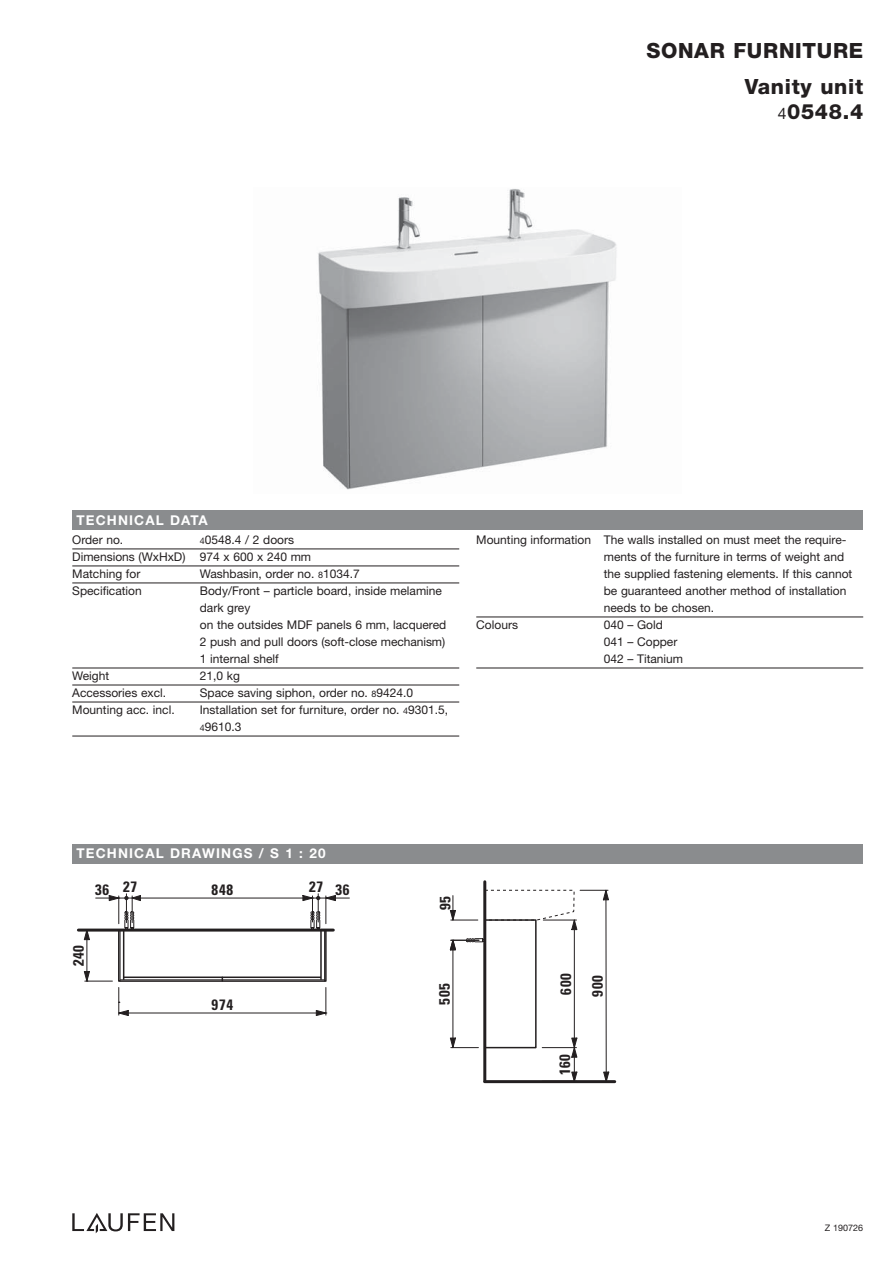
<style>
.page{position:relative;width:893px;height:1263px;background:#fff}
.page>*{position:absolute;margin:0;border:0;box-sizing:border-box;transform-origin:0 0}
.t1{font:800 21px/25.5px "Helvetica Neue";letter-spacing:.03em;color:#231f20;text-align:right}
.t2{font:700 condensed 15px "Univers";letter-spacing:.05em;color:#231f20}
.t3{font:700 13.5px "Helvetica Neue";letter-spacing:.085em;color:#fff}
.t4{font:12px/17px "Helvetica Neue";color:#231f20}
.t5{font:9px "Helvetica Neue";color:#231f20}
.s1{font-weight:400;font-size:15.75px}
.s2{font-size:9px}
</style>
<div class="page">
<svg style="left:72px;top:1213px;width:102px;height:20px"></svg>
<div style="left:72px;top:844px;width:791px;height:19px;background:#8a8c8e"></div>
<div style="left:72px;top:510px;width:791px;height:19px;background:#8a8c8e"></div>
<hr style="left:72px;top:549px;width:387px;height:1px;background:#231f20">
<hr style="left:72px;top:566px;width:387px;height:1px;background:#231f20">
<hr style="left:72px;top:583px;width:387px;height:1px;background:#231f20">
<hr style="left:72px;top:668px;width:387px;height:1px;background:#231f20">
<hr style="left:72px;top:685px;width:387px;height:1px;background:#231f20">
<hr style="left:72px;top:702px;width:387px;height:1px;background:#231f20">
<hr style="left:72px;top:736px;width:387px;height:1px;background:#231f20">
<hr style="left:476px;top:617px;width:387px;height:1px;background:#231f20">
<hr style="left:476px;top:668px;width:387px;height:1px;background:#231f20">
<img style="left:318px;top:189px;width:299px;height:301px">
<hr style="left:78px;top:928px;width:255px;height:3px;background:#231f20">
<div style="left:118px;top:929px;width:209px;height:53px;border:2px solid #231f20"></div>
<hr style="left:124px;top:976px;width:197px;height:2px;background:#231f20">
<hr style="left:120px;top:979px;width:205px;height:1px;background:#231f20">
<hr style="left:324px;top:930px;width:1px;height:51px;background:#231f20">
<hr style="left:120px;top:930px;width:1px;height:51px;background:#231f20">
<hr style="left:320px;top:930px;width:2px;height:50px;background:#231f20">
<hr style="left:123px;top:930px;width:1px;height:50px;background:#231f20">
<hr style="left:96px;top:898px;width:36px;height:1px;background:#231f20">
<hr style="left:132px;top:898px;width:180px;height:1px;background:#231f20">
<svg style="left:303px;top:894px;width:46px;height:37px"></svg>
<hr style="left:87px;top:930px;width:1px;height:51px;background:#231f20">
<svg style="left:84px;top:931px;width:6px;height:9px"></svg>
<svg style="left:109px;top:894px;width:32px;height:37px"></svg>
<svg style="left:84px;top:971px;width:28px;height:11px"></svg>
<hr style="left:119px;top:1013px;width:207px;height:1px;background:#231f20">
<svg style="left:118px;top:987px;width:11px;height:29px"></svg>
<svg style="left:316px;top:987px;width:11px;height:29px"></svg>
<hr style="left:483px;top:882px;width:3px;height:200px;background:#231f20">
<hr style="left:485px;top:1080px;width:130px;height:3px;background:#231f20">
<div style="left:484px;top:919px;width:53px;height:129px;border:2px solid #231f20"></div>
<hr style="left:574px;top:1047px;width:1px;height:35px;background:#231f20">
<hr style="left:453px;top:940px;width:1px;height:107px;background:#231f20">
<svg style="left:450px;top:1038px;width:28px;height:10px"></svg>
<hr style="left:542px;top:1047px;width:34px;height:1px;background:#231f20">
<hr style="left:606px;top:890px;width:1px;height:192px;background:#231f20">
<svg style="left:568px;top:1072px;width:9px;height:9px"></svg>
<svg style="left:600px;top:1072px;width:9px;height:9px"></svg>
<hr style="left:574px;top:920px;width:1px;height:127px;background:#231f20">
<svg style="left:571px;top:1038px;width:6px;height:19px"></svg>
<svg style="left:450px;top:863px;width:159px;height:135px"></svg>
<h1 class="t1" style="left:646px;top:39px;width:218px">SONAR FURNITURE</h1>
<h1 class="t1" style="left:745px;top:75px;width:120px">Vanity unit<br><span class="s1">4</span>0548.4</h1>
<p class="t3" style="left:77px;top:515px;width:133px">TECHNICAL DATA</p>
<p class="t4" style="left:72px;top:533px;width:53px">Order no.</p>
<p class="t4" style="left:72px;top:533px;width:240px;text-indent:128px"><span class="s2">4</span>0548.4 / 2 doors<br>Dimensions (WxHxD) 974 x 600 x 240 mm<br>Matching for</p>
<p class="t4" style="left:200px;top:567px;width:161px">Washbasin, order no. <span class="s2">8</span>1034.7</p>
<p class="t4" style="left:72px;top:584px;width:71px">Specification</p>
<p class="t4" style="left:200px;top:584px;width:248px">Body/Front – particle board, inside melamine dark grey<br>on the outsides MDF panels 6 mm, lacquered<br>2 push and pull doors (soft-close mechanism)<br>1 internal shelf</p>
<p class="t4" style="left:72px;top:669px;width:38px">Weight</p>
<p class="t4" style="left:200px;top:669px;width:42px">21,0 kg</p>
<p class="t4" style="left:72px;top:686px;width:95px">Accessories excl.</p>
<p class="t4" style="left:200px;top:686px;width:215px">Space saving siphon, order no. <span class="s2">8</span>9424.0</p>
<p class="t4" style="left:72px;top:703px;width:104px">Mounting acc. incl.</p>
<p class="t4" style="left:200px;top:703px;width:250px">Installation set for furniture, order no. <span class="s2">4</span>9301.5,<br><span class="s2">4</span>9610.3</p>
<p class="t4" style="left:476px;top:533px;width:372px">Mounting information The walls installed on must meet the require-</p>
<p class="t4" style="left:604px;top:550px;width:242px">ments of the furniture in terms of weight and</p>
<p class="t4" style="left:604px;top:567px;width:250px">the supplied fastening elements. If this cannot</p>
<p class="t4" style="left:604px;top:584px;width:244px">be guaranteed another method of installation</p>
<p class="t4" style="left:604px;top:601px;width:112px">needs to be chosen.</p>
<p class="t4" style="left:476px;top:618px;width:43px">Colours</p>
<p class="t4" style="left:604px;top:618px;width:81px">040 – Gold<br>041 – Copper<br>042 – Titanium</p>
<p class="t3" style="left:77px;top:849px;width:250px">TECHNICAL DRAWINGS / S 1 : 20</p>
<p class="t2" style="left:95px;top:882px;width:43px">36 27</p>
<p class="t2" style="left:212px;top:884px;width:23px">848</p>
<p class="t2" style="left:309px;top:882px;width:42px">27 36</p>
<p class="t2" style="left:73px;top:966px;width:23px;rotate:-90deg">240</p>
<p class="t2" style="left:439px;top:910px;width:16px;rotate:-90deg">95</p>
<p class="t2" style="left:212px;top:999px;width:23px">974</p>
<p class="t2" style="left:560px;top:994px;width:23px;rotate:-90deg">600</p>
<p class="t2" style="left:439px;top:1005px;width:23px;rotate:-90deg">505</p>
<p class="t2" style="left:592px;top:997px;width:23px;rotate:-90deg">900</p>
<p class="t2" style="left:559px;top:1075px;width:23px;rotate:-90deg">160</p>
<p class="t5" style="left:825px;top:1224px;width:40px">Z 190726</p>
</div>
